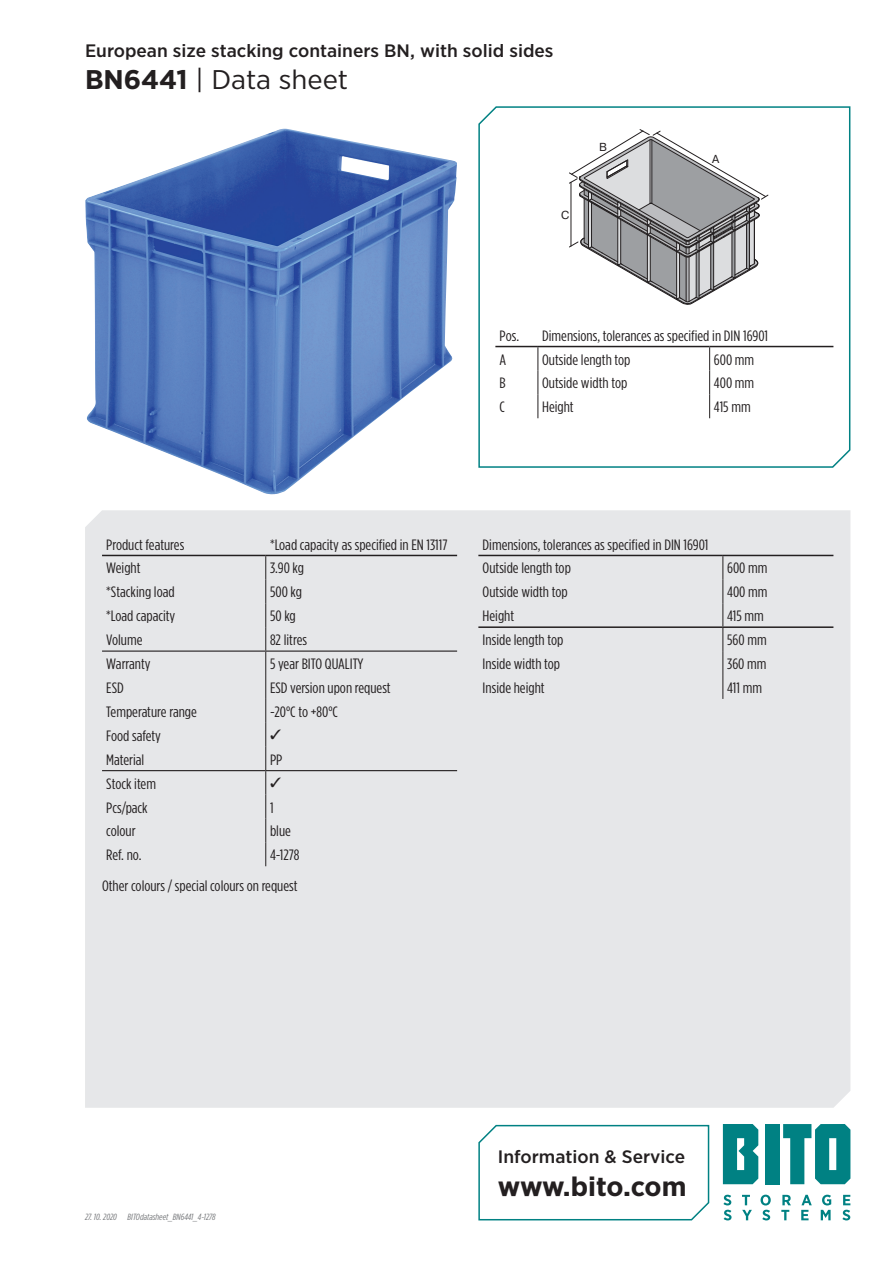
<style>
.page{position:relative;width:893px;height:1263px;background:#fff}
.page>*{position:absolute;margin:0;border:0;box-sizing:border-box;transform-origin:0 0}
.t1{font:27px "Gotham Narrow";color:#231f20;scale:1.1 1}
.t2{font:700 27px "Gotham Narrow";letter-spacing:-.015em;color:#231f20;scale:1.1 1}
.t3{font:500 18px "Gotham Narrow";color:#231f20;scale:1.1 1}
.t4{font:15px/23.9px "Gotham Condensed";color:#231f20;scale:1.1 1}
.t5{font:11.55px "Bito Pragmatica";color:#231f20}
.t6{font:italic 9px "Gotham Condensed";color:#76787b;scale:1.1 1}
.s1{font-weight:700}
</style>
<div class="page">
<div style="left:85px;top:510px;width:765px;height:598px;background:#e6e7e9"></div>
<div style="left:765px;top:1124px;width:15px;height:60px;background:#008183"></div>
<svg style="left:723px;top:1124px;width:35px;height:60px"></svg>
<svg style="left:783px;top:1124px;width:67px;height:60px"></svg>
<svg style="left:723px;top:1195px;width:8px;height:25px"></svg>
<svg style="left:742px;top:1195px;width:10px;height:25px"></svg>
<svg style="left:761px;top:1195px;width:10px;height:25px"></svg>
<svg style="left:781px;top:1195px;width:10px;height:25px"></svg>
<svg style="left:801px;top:1195px;width:11px;height:25px"></svg>
<svg style="left:821px;top:1195px;width:10px;height:25px"></svg>
<svg style="left:842px;top:1195px;width:8px;height:25px"></svg>
<svg style="left:478px;top:1124px;width:232px;height:97px"></svg>
<svg style="left:478px;top:106px;width:373px;height:362px"></svg>
<hr style="left:102px;top:555px;width:164px;height:1px;background:#231f20">
<hr style="left:266px;top:555px;width:191px;height:1px;background:#231f20">
<hr style="left:102px;top:650px;width:164px;height:2px;background:#231f20">
<hr style="left:266px;top:650px;width:191px;height:2px;background:#231f20">
<hr style="left:102px;top:770px;width:164px;height:1px;background:#231f20">
<hr style="left:266px;top:770px;width:191px;height:1px;background:#231f20">
<hr style="left:478px;top:555px;width:245px;height:1px;background:#231f20">
<hr style="left:723px;top:555px;width:110px;height:1px;background:#231f20">
<hr style="left:478px;top:626px;width:245px;height:2px;background:#231f20">
<hr style="left:723px;top:626px;width:110px;height:2px;background:#231f20">
<svg style="left:722px;top:556px;width:1px;height:143px"></svg>
<img style="left:85px;top:129px;width:372px;height:365px">
<svg style="left:569px;top:129px;width:199px;height:177px"></svg>
<hr style="left:495px;top:346px;width:43px;height:1px;background:#231f20">
<hr style="left:538px;top:346px;width:172px;height:1px;background:#231f20">
<hr style="left:710px;top:346px;width:123px;height:1px;background:#231f20">
<svg style="left:537px;top:347px;width:1px;height:71px"></svg>
<svg style="left:709px;top:347px;width:1px;height:71px"></svg>
<svg style="left:265px;top:556px;width:16px;height:310px"></svg>
<p class="t3" style="left:85px;top:39px;width:427px">European size stacking containers BN, with solid sides</p>
<h1 class="t1" style="left:85px;top:63px;width:241px"><span class="s1">BN6441</span> | Data sheet</h1>
<p class="t5" style="left:561px;top:208px;width:10px">C</p>
<p class="t5" style="left:599px;top:140px;width:9px">B</p>
<p class="t5" style="left:712px;top:152px;width:9px">A</p>
<p class="t4" style="left:500px;top:323px;width:19px">Pos.</p>
<p class="t4" style="left:542px;top:323px;width:207px">Dimensions, tolerances as specified in DIN 16901</p>
<p class="t4" style="left:500px;top:347px;width:8px">A</p>
<p class="t4" style="left:542px;top:347px;width:82px">Outside length top</p>
<p class="t4" style="left:714px;top:347px;width:38px">600 mm</p>
<p class="t4" style="left:500px;top:371px;width:7px">B</p>
<p class="t4" style="left:542px;top:371px;width:79px">Outside width top</p>
<p class="t4" style="left:714px;top:371px;width:38px">400 mm</p>
<p class="t4" style="left:500px;top:395px;width:6px">C</p>
<p class="t4" style="left:542px;top:395px;width:30px">Height</p>
<p class="t4" style="left:714px;top:395px;width:35px">415 mm</p>
<p class="t4" style="left:106px;top:532px;width:72px">Product features</p>
<p class="t4" style="left:270px;top:532px;width:163px">*Load capacity as specified in EN 13117</p>
<p class="t4" style="left:106px;top:556px;width:33px">Weight</p>
<p class="t4" style="left:270px;top:556px;width:32px">3.90 kg</p>
<p class="t4" style="left:106px;top:580px;width:64px">*Stacking load</p>
<p class="t4" style="left:270px;top:580px;width:31px">500 kg</p>
<p class="t4" style="left:106px;top:604px;width:64px">*Load capacity</p>
<p class="t4" style="left:270px;top:604px;width:25px">50 kg</p>
<p class="t4" style="left:106px;top:628px;width:34px">Volume</p>
<p class="t4" style="left:270px;top:628px;width:35px">82 litres</p>
<p class="t4" style="left:106px;top:652px;width:42px">Warranty</p>
<p class="t4" style="left:270px;top:652px;width:86px">5 year BITO QUALITY</p>
<p class="t4" style="left:106px;top:676px;width:17px">ESD</p>
<p class="t4" style="left:270px;top:676px;width:111px">ESD version upon request</p>
<p class="t4" style="left:106px;top:700px;width:84px">Temperature range</p>
<p class="t4" style="left:270px;top:700px;width:63px">-20°C to +80°C</p>
<p class="t4" style="left:106px;top:723px;width:51px">Food safety</p>
<p class="t4" style="left:106px;top:747px;width:36px">Material</p>
<p class="t4" style="left:270px;top:747px;width:13px">PP</p>
<p class="t4" style="left:106px;top:771px;width:47px">Stock item</p>
<p class="t4" style="left:106px;top:795px;width:39px">Pcs/pack</p>
<p class="t4" style="left:270px;top:795px;width:5px">1</p>
<p class="t4" style="left:106px;top:819px;width:28px">colour</p>
<p class="t4" style="left:270px;top:819px;width:21px">blue</p>
<p class="t4" style="left:106px;top:843px;width:34px">Ref. no.</p>
<p class="t4" style="left:270px;top:843px;width:28px">4-1278</p>
<p class="t4" style="left:102px;top:873px;width:179px">Other colours / special colours on request</p>
<p class="t4" style="left:483px;top:532px;width:207px">Dimensions, tolerances as specified in DIN 16901<br>Outside length top</p>
<p class="t4" style="left:727px;top:556px;width:38px">600 mm</p>
<p class="t4" style="left:483px;top:580px;width:79px">Outside width top</p>
<p class="t4" style="left:727px;top:580px;width:38px">400 mm</p>
<p class="t4" style="left:483px;top:604px;width:30px">Height</p>
<p class="t4" style="left:727px;top:604px;width:35px">415 mm</p>
<p class="t4" style="left:483px;top:628px;width:75px">Inside length top</p>
<p class="t4" style="left:727px;top:628px;width:37px">560 mm</p>
<p class="t4" style="left:483px;top:652px;width:72px">Inside width top</p>
<p class="t4" style="left:727px;top:652px;width:37px">360 mm</p>
<p class="t4" style="left:483px;top:676px;width:58px">Inside height</p>
<p class="t4" style="left:727px;top:676px;width:33px">411 mm</p>
<p class="t6" style="left:85px;top:1212px;width:31px">27. 10. 2020</p>
<p class="t6" style="left:128px;top:1212px;width:81px">BITOdatasheet_BN6441_4-1278</p>
<p class="t3" style="left:498px;top:1145px;width:172px">Information &amp; Service</p>
<h1 class="t2" style="left:498px;top:1169px;width:173px">www.bito.com</h1>
</div>
